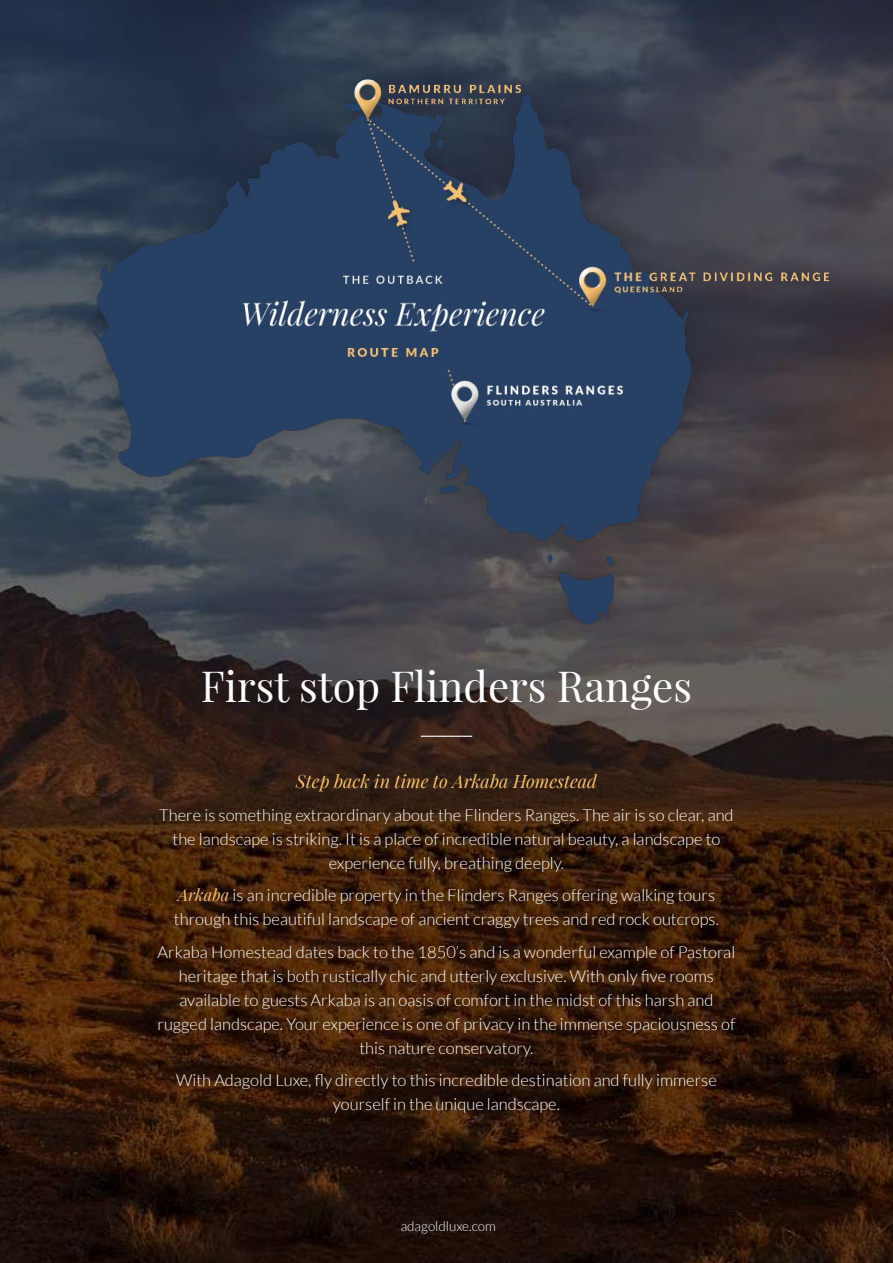
<style>
.page{position:relative;width:893px;height:1263px;background:#fff}
.page>*{position:absolute;margin:0;border:0;box-sizing:border-box;transform-origin:0 0}
.t1{font:42px "Playfair Display";color:#fff}
.t2{font:italic 18px "Playfair Display";color:#f7c06d}
.t3{font:300 16.5px/24px "Lato";color:#fff;text-align:center}
.t4{font:300 13.5px "Lato";color:#fff}
.s1{font-family:"Playfair Display";font-weight:400;font-style:italic;color:#f7c06d}
</style>
<div class="page">
<img style="left:0;top:0;width:893px;height:1263px">
<img style="left:78px;top:74px;width:766px;height:557px">
<hr style="left:421px;top:736px;width:51px;height:1px;background:#fff">
<h1 class="t1" style="left:201px;top:660px;width:493px">First stop Flinders Ranges</h1>
<p class="t2" style="left:296px;top:770px;width:303px">Step back in time to Arkaba Homestead</p>
<p class="t3" style="left:159px;top:803px;width:576px">There is something extraordinary about the Flinders Ranges. The air is so clear, and the landscape is striking. It is a place of incredible natural beauty, a landscape to experience fully, breathing deeply.</p>
<p class="t3" style="left:174px;top:883px;width:546px;text-align:left"><span class="s1">Arkaba</span> is an incredible property in the Flinders Ranges offering walking tours through this beautiful landscape of ancient craggy trees and red rock outcrops.</p>
<p class="t3" style="left:157px;top:940px;width:580px">Arkaba Homestead dates back to the 1850’s and is a wonderful example of Pastoral heritage that is both rustically chic and utterly exclusive. With only five rooms available to guests Arkaba is an oasis of comfort in the midst of this harsh and rugged landscape. Your experience is one of privacy in the immense spaciousness of this nature conservatory.</p>
<p class="t3" style="left:176px;top:1068px;width:542px">With Adagold Luxe, fly directly to this incredible destination and fully immerse yourself in the unique landscape.</p>
<p class="t4" style="left:401px;top:1219px;width:97px">adagoldluxe.com</p>
</div>
